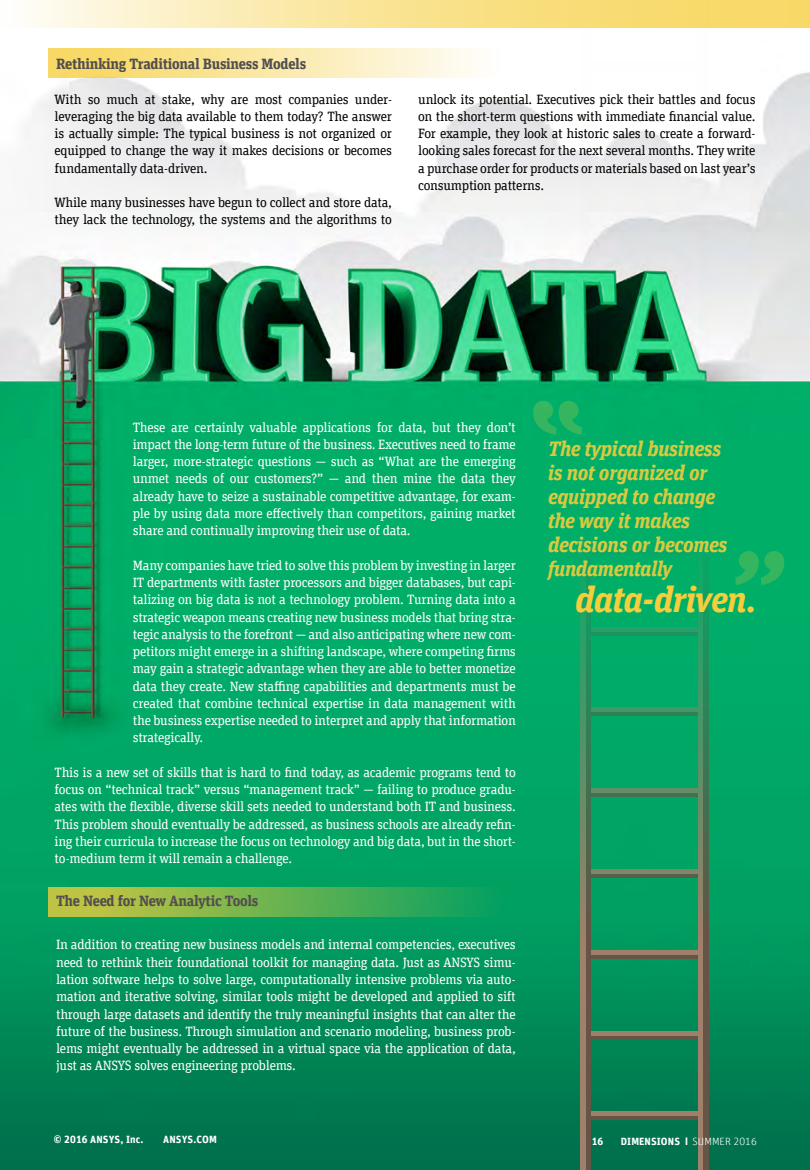
<style>
.page{position:relative;width:810px;height:1170px;background:#fff}
.page>*{position:absolute;margin:0;border:0;box-sizing:border-box;transform-origin:0 0}
.t1{font:italic 700 36px "Unit Slab Offc Pro";letter-spacing:-.02em;color:#f6ce3b}
.t2{font:italic 700 21px/24px "Unit Slab Offc Pro";letter-spacing:-.02em;color:#f6ce3b}
.t3{font:700 15px "Unit Slab Offc Pro";letter-spacing:-.02em;color:#524f4e}
.t4{font:13.5px/17.2px "Unit Slab Offc Pro";letter-spacing:-.02em;color:#fff;text-align:justify}
.t5{font:13.5px/17.2px "Unit Slab Offc Pro";letter-spacing:-.02em;color:#000200;text-align:justify}
.t6{font:700 10.5px "Unit Offc Pro";letter-spacing:.01em;color:#fff}
.s1{font-family:"Arial"}
.s2{font-weight:300}
</style>
<div class="page">
<img style="left:0;top:48px;width:810px;height:1121px">
<svg style="left:586px;top:48px;width:5px;height:1121px;background:#598e70"></svg>
<svg style="left:580px;top:48px;width:6px;height:1121px"></svg>
<svg style="left:698px;top:48px;width:6px;height:1121px"></svg>
<svg style="left:704px;top:48px;width:5px;height:1121px"></svg>
<hr style="left:591px;top:66px;width:107px;height:4px;background:#fefefe">
<div style="left:591px;top:61px;width:107px;height:5px;background:#fefefe"></div>
<svg style="left:591px;top:146px;width:107px;height:4px"></svg>
<svg style="left:591px;top:142px;width:107px;height:4px"></svg>
<svg style="left:591px;top:227px;width:107px;height:4px"></svg>
<svg style="left:591px;top:223px;width:107px;height:4px"></svg>
<svg style="left:591px;top:308px;width:107px;height:4px"></svg>
<svg style="left:591px;top:304px;width:107px;height:4px"></svg>
<hr style="left:591px;top:388px;width:107px;height:4px;background:#00ae66">
<hr style="left:591px;top:384px;width:107px;height:4px;background:#00ab66">
<hr style="left:591px;top:469px;width:107px;height:4px;background:#00ad67">
<hr style="left:591px;top:465px;width:107px;height:4px;background:#00ad68">
<hr style="left:591px;top:550px;width:107px;height:4px;background:#06a866">
<hr style="left:591px;top:546px;width:107px;height:4px;background:#07ab68">
<svg style="left:591px;top:631px;width:107px;height:4px"></svg>
<hr style="left:591px;top:627px;width:107px;height:4px;background:#26a169">
<svg style="left:591px;top:711px;width:107px;height:4px"></svg>
<hr style="left:591px;top:707px;width:107px;height:4px;background:#459668">
<svg style="left:591px;top:792px;width:107px;height:4px"></svg>
<hr style="left:591px;top:788px;width:107px;height:4px;background:#658d68">
<svg style="left:591px;top:873px;width:107px;height:4px"></svg>
<hr style="left:591px;top:869px;width:107px;height:4px;background:#848568">
<svg style="left:591px;top:954px;width:107px;height:4px"></svg>
<hr style="left:591px;top:950px;width:107px;height:4px;background:#9f806a">
<svg style="left:591px;top:1034px;width:107px;height:4px"></svg>
<svg style="left:591px;top:1030px;width:107px;height:4px"></svg>
<svg style="left:591px;top:1115px;width:107px;height:4px"></svg>
<hr style="left:591px;top:1111px;width:107px;height:4px;background:#9f806a">
<svg style="left:33px;top:0;width:777px;height:28px;background:#f9e498"></svg>
<div style="left:49px;top:48px;width:460px;height:30px;background:linear-gradient(to right,#f7d559,#feffff)"></div>
<div style="left:49px;top:887px;width:467px;height:29px;background:linear-gradient(to right,#d0c641,#009f61)"></div>
<svg style="left:533px;top:400px;width:49px;height:35px;background:#1fb162"></svg>
<svg style="left:735px;top:551px;width:49px;height:34px;background:#20b262"></svg>
<p class="t3" style="left:56px;top:53px;width:252px">Rethinking Traditional Business Models</p>
<p class="t5" style="left:55px;top:90px;width:339px">With so much at stake, why are most companies under&shy;leveraging the big data available to them today? The answer is actually simple: The typical business is not organized or equipped to change the way it makes decisions or becomes fundamentally data-driven.</p>
<p class="t5" style="left:55px;top:193px;width:339px">While many businesses have begun to collect and store data, they lack the technology, the systems and the algorithms to</p>
<p class="t5" style="left:418px;top:90px;width:339px">unlock its potential. Executives pick their battles and focus on the short-term questions with immediate financial value.<br>For example, they look at historic sales to create a forward&shy;looking sales forecast for the next several months. They write a purchase order for products or materials based on last year’s consumption patterns.</p>
<p class="t4" style="left:133px;top:418px;width:385px">These are certainly valuable applications for data, but they don’t impact the long-term future of the business. Executives need to frame larger, more-strategic questions — such as “What are the emerging unmet needs of our customers?” — and then mine the data they already have to seize a sustainable competitive advantage, for exam&shy;ple by using data more effectively than competitors, gaining market share and continually improving their use of data.</p>
<p class="t4" style="left:133px;top:556px;width:385px">Many companies have tried to solve this problem by investing in larger IT departments with faster processors and bigger databases, but capi&shy;talizing on big data is not a technology problem. Turning data into a strategic weapon means creating new business models that bring stra&shy;tegic analysis to the forefront — and also anticipating where new com&shy;petitors might emerge in a shifting landscape, where competing firms may gain a strategic advantage when they are able to better monetize data they create. New staffing capabilities and departments must be created that combine technical expertise in data management with the business expertise needed to interpret and apply that information strategically.</p>
<p class="t4" style="left:55px;top:763px;width:463px">This is a new set of skills that is hard to find today, as academic programs tend to focus on “technical track” versus “management track” — failing to produce gradu&shy;ates with the flexible, diverse skill sets needed to understand both IT and business.<br>This problem should eventually be addressed, as business schools are already refin&shy;ing their curricula to increase the focus on technology and big data, but in the short&shy;to-medium term it will remain a challenge.</p>
<p class="t3" style="left:56px;top:889px;width:204px">The Need for New Analytic Tools</p>
<p class="t4" style="left:56px;top:935px;width:461px">In addition to creating new business models and internal competencies, executives need to rethink their foundational toolkit for managing data. Just as ANSYS simu&shy;lation software helps to solve large, computationally intensive problems via auto&shy;mation and iterative solving, similar tools might be developed and applied to sift through large datasets and identify the truly meaningful insights that can alter the future of the business. Through simulation and scenario modeling, business prob&shy;lems might eventually be addressed in a virtual space via the application of data, just as ANSYS solves engineering problems.</p>
<h2 class="t2" style="left:548px;top:436px;width:181px">The typical business is not organized or equipped to change the way it makes decisions or becomes fundamentally</h2>
<h1 class="t1" style="left:575px;top:572px;width:184px">data-driven.</h1>
<p class="t6" style="left:54px;top:1131px;width:91px">© 2016 ANSYS, Inc.</p>
<p class="t6" style="left:163px;top:1131px;width:55px">ANSYS.COM</p>
<p class="t6" style="left:592px;top:1132px;width:13px">16</p>
<p class="t6" style="left:621px;top:1132px;width:138px">DIMENSIONS <span class="s1">I</span> <span class="s2">SUMMER 2016</span></p>
</div>
